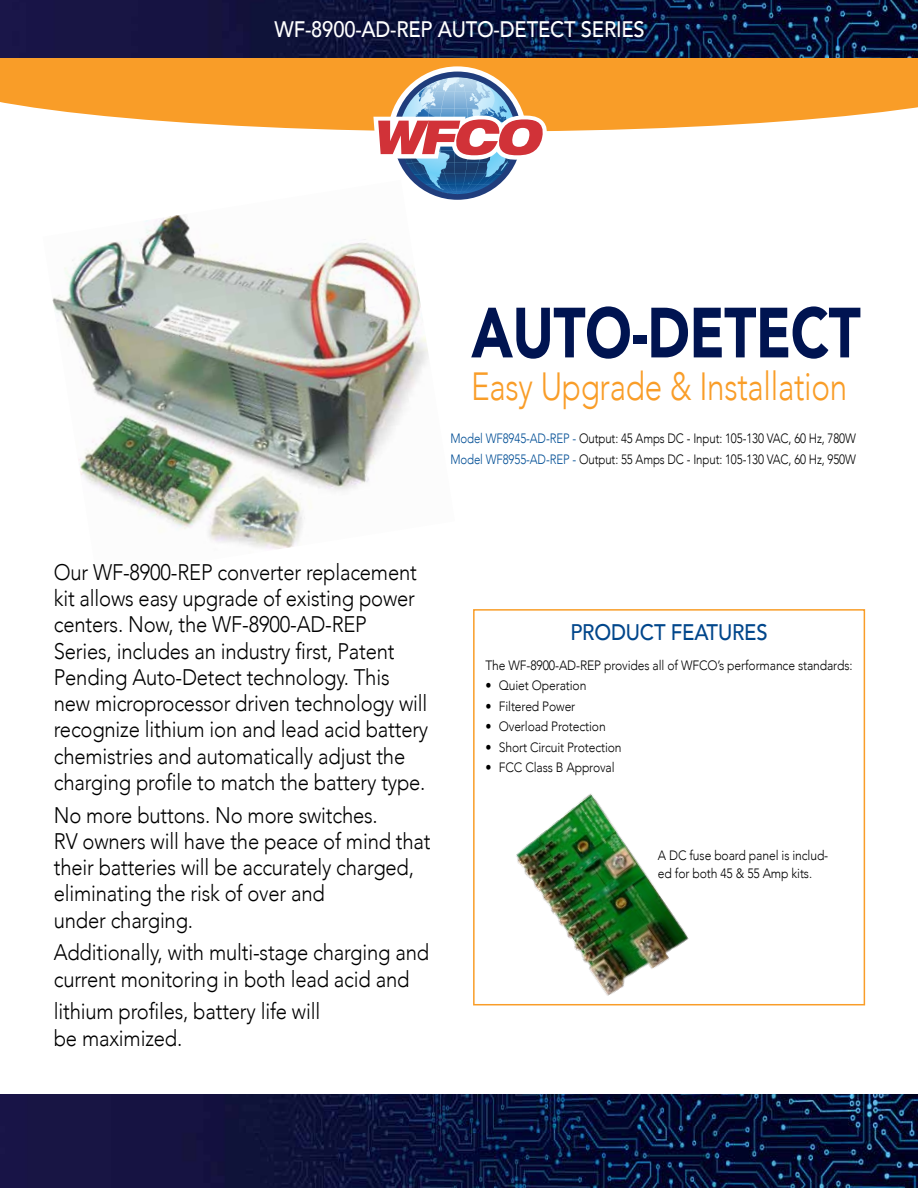
<style>
.page{position:relative;width:918px;height:1188px;background:#fff}
.page>*{position:absolute;margin:0;border:0;box-sizing:border-box;transform-origin:0 0}
.t1{font:900 70.2px "Avenir";letter-spacing:-.01em;color:#001451;scale:.8 1}
.t2{font:300 39.3px "Avenir";letter-spacing:-.01em;color:#f99d28;scale:.8 1}
.t3{font:300 22.5px/26.2px "Avenir";letter-spacing:-.01em;color:#000;scale:.9 1}
.t4{font:500 22.5px "Avenir";letter-spacing:-.01em;color:#00468b;scale:.9 1}
.t5{font:500 22.35px "Avenir";letter-spacing:-.01em;color:#fff;scale:.9 1}
.t6{font:300 13.5px/17.2px "Avenir";letter-spacing:-.01em;color:#000;scale:.9 1}
.t7{font:300 13.5px/20.2px "Avenir";letter-spacing:-.01em;color:#000;scale:.85 1}
.s1{color:#004e95}
</style>
<div class="page">
<img style="left:52px;top:215px;width:376px;height:335px">
<svg style="left:0;top:77px;width:918px;height:55px"></svg>
<div style="left:0;top:0;width:918px;height:77px;background:#f99d28"></div>
<img style="left:0;top:0;width:918px;height:57px">
<svg style="left:388px;top:66px;width:139px;height:140px"></svg>
<svg style="left:373px;top:75px;width:175px;height:120px"></svg>
<img style="left:0;top:1095px;width:918px;height:93px">
<div style="left:473px;top:609px;width:392px;height:396px;border:2px solid #f99d28"></div>
<img style="left:516px;top:793px;width:173px;height:203px">
<p class="t5" style="left:275px;top:10px;width:413px">WF-8900-AD-REP AUTO-DETECT SERIES</p>
<h1 class="t1" style="left:471px;top:273px;width:488px">AUTO-DETECT</h1>
<h2 class="t2" style="left:471px;top:363px;width:471px">Easy Upgrade &amp; Installation</h2>
<p class="t7" style="left:450px;top:429px;width:479px"><span class="s1">Model WF8945-AD-REP -</span> Output: 45 Amps DC - Input: 105-130 VAC, 60 Hz, 780W<br><span class="s1">Model WF8955-AD-REP -</span> Output: 55 Amps DC - Input: 105-130 VAC, 60 Hz, 950W</p>
<p class="t3" style="left:54px;top:559px;width:418px">Our WF-8900-REP converter replacement kit allows easy upgrade of existing power centers. Now, the WF-8900-AD-REP Series, includes an industry first, Patent Pending Auto-Detect technology. This new microprocessor driven technology will recognize lithium ion and lead acid battery chemistries and automatically adjust the charging profile to match the battery type.</p>
<p class="t3" style="left:54px;top:802px;width:420px">No more buttons. No more switches.<br>RV owners will have the peace of mind that their batteries will be accurately charged, eliminating the risk of over and<br>under charging.</p>
<p class="t3" style="left:54px;top:940px;width:418px">Additionally, with multi-stage charging and current monitoring in both lead acid and</p>
<p class="t3" style="left:54px;top:998px;width:298px">lithium profiles, battery life will be maximized.</p>
<p class="t4" style="left:570px;top:613px;width:221px">PRODUCT FEATURES</p>
<p class="t6" style="left:485px;top:657px;width:410px">The WF-8900-AD-REP provides all of WFCO’s performance standards:</p>
<p class="t6" style="left:485px;top:677px;width:114px">• Quiet Operation</p>
<p class="t6" style="left:485px;top:698px;width:102px">• Filtered Power</p>
<p class="t6" style="left:485px;top:718px;width:135px">• Overload Protection</p>
<p class="t6" style="left:485px;top:739px;width:153px">• Short Circuit Protection</p>
<p class="t6" style="left:485px;top:759px;width:145px">• FCC Class B Approval</p>
<p class="t6" style="left:658px;top:847px;width:191px">A DC fuse board panel is includ&shy;ed for both 45 &amp; 55 Amp kits.</p>
</div>
